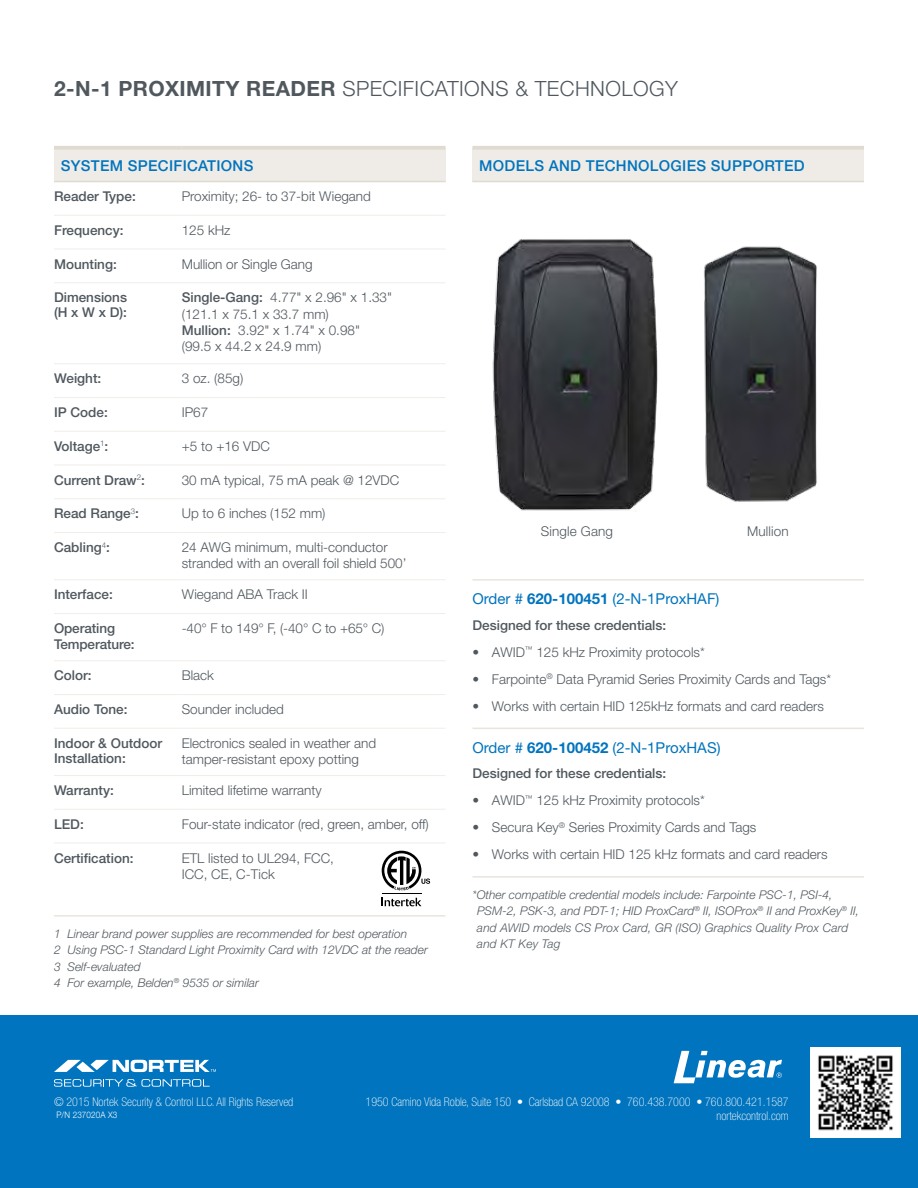
<style>
.page{position:relative;width:918px;height:1188px;background:#fff}
.page>*{position:absolute;margin:0;border:0;box-sizing:border-box;transform-origin:0 0}
.t1{font:300 21px "Helvetica Neue LT Std";letter-spacing:.02em;color:#50585e}
.t2{font:15px "Helvetica Neue LT Std";color:#0074be}
.t3{font:500 15px "Helvetica Neue LT Std";letter-spacing:.02em;color:#0074be}
.t4{font:300 13.5px/16.2px "Helvetica Neue LT Std";color:#50585e}
.t5{font:500 13.5px/15px "Helvetica Neue LT Std";color:#50585e}
.t6{font:italic 300 12px/16.5px "Helvetica Neue LT Std";color:#50585e}
.t7{font:100 condensed 12px "Helvetica Neue LT Std";color:#fff}
.t8{font:300 9px "Helvetica Neue LT Std";letter-spacing:.015em;color:#fff;scale:.9 1}
.s1{font-weight:700}
.s2{font-weight:500}
</style>
<div class="page">
<div style="left:0;top:1016px;width:918px;height:172px;background:#0074be"></div>
<svg style="left:674px;top:1051px;width:108px;height:32px"></svg>
<img style="left:810px;top:1047px;width:90px;height:90px">
<div style="left:54px;top:148px;width:392px;height:34px;background:#efece7"></div>
<hr style="left:54px;top:215px;width:128px;height:1px;background:#f1eeea">
<hr style="left:182px;top:215px;width:264px;height:1px;background:#f1eeea">
<hr style="left:54px;top:249px;width:128px;height:1px;background:#f1eeea">
<hr style="left:182px;top:249px;width:264px;height:1px;background:#f1eeea">
<hr style="left:54px;top:282px;width:128px;height:1px;background:#f1eeea">
<hr style="left:182px;top:282px;width:264px;height:1px;background:#f1eeea">
<hr style="left:54px;top:363px;width:128px;height:1px;background:#f1eeea">
<hr style="left:182px;top:363px;width:264px;height:1px;background:#f1eeea">
<hr style="left:54px;top:397px;width:128px;height:1px;background:#f1eeea">
<hr style="left:182px;top:397px;width:264px;height:1px;background:#f1eeea">
<hr style="left:54px;top:431px;width:128px;height:1px;background:#f1eeea">
<hr style="left:182px;top:431px;width:264px;height:1px;background:#f1eeea">
<hr style="left:54px;top:465px;width:128px;height:1px;background:#f1eeea">
<hr style="left:182px;top:465px;width:264px;height:1px;background:#f1eeea">
<hr style="left:54px;top:498px;width:128px;height:1px;background:#f1eeea">
<hr style="left:182px;top:498px;width:264px;height:1px;background:#f1eeea">
<hr style="left:54px;top:532px;width:128px;height:1px;background:#f1eeea">
<hr style="left:182px;top:532px;width:264px;height:1px;background:#f1eeea">
<hr style="left:54px;top:579px;width:128px;height:1px;background:#f1eeea">
<hr style="left:182px;top:579px;width:264px;height:1px;background:#f1eeea">
<hr style="left:54px;top:613px;width:128px;height:1px;background:#f1eeea">
<hr style="left:182px;top:613px;width:264px;height:1px;background:#f1eeea">
<hr style="left:54px;top:660px;width:128px;height:1px;background:#f1eeea">
<hr style="left:182px;top:660px;width:264px;height:1px;background:#f1eeea">
<hr style="left:54px;top:694px;width:128px;height:1px;background:#f1eeea">
<hr style="left:182px;top:694px;width:264px;height:1px;background:#f1eeea">
<hr style="left:54px;top:728px;width:128px;height:1px;background:#f1eeea">
<hr style="left:182px;top:728px;width:264px;height:1px;background:#f1eeea">
<hr style="left:54px;top:775px;width:128px;height:1px;background:#f1eeea">
<hr style="left:182px;top:775px;width:264px;height:1px;background:#f1eeea">
<hr style="left:54px;top:809px;width:128px;height:1px;background:#f1eeea">
<hr style="left:182px;top:809px;width:264px;height:1px;background:#f1eeea">
<hr style="left:54px;top:843px;width:128px;height:1px;background:#f1eeea">
<hr style="left:182px;top:843px;width:264px;height:1px;background:#f1eeea">
<hr style="left:54px;top:915px;width:128px;height:2px;background:#e9e4de">
<hr style="left:182px;top:915px;width:264px;height:2px;background:#e9e4de">
<hr style="left:54px;top:146px;width:128px;height:4px;background:#e0dbd1">
<hr style="left:182px;top:146px;width:264px;height:4px;background:#e0dbd1">
<hr style="left:54px;top:181px;width:128px;height:1px;background:#e0dbd1">
<hr style="left:182px;top:181px;width:264px;height:1px;background:#e0dbd1">
<div style="left:472px;top:148px;width:392px;height:34px;background:#efece7"></div>
<hr style="left:472px;top:146px;width:392px;height:4px;background:#e0dbd1">
<hr style="left:472px;top:181px;width:392px;height:1px;background:#e0dbd1">
<hr style="left:472px;top:579px;width:392px;height:2px;background:#e9e4de">
<hr style="left:472px;top:728px;width:392px;height:1px;background:#e9e4de">
<hr style="left:472px;top:876px;width:392px;height:2px;background:#e9e4de">
<img style="left:492px;top:239px;width:325px;height:273px">
<svg style="left:382px;top:898px;width:39px;height:8px"></svg>
<hr style="left:382px;top:893px;width:39px;height:1px;background:#000">
<svg style="left:382px;top:851px;width:48px;height:39px"></svg>
<svg style="left:54px;top:1079px;width:156px;height:8px"></svg>
<svg style="left:54px;top:1060px;width:162px;height:12px"></svg>
<h1 class="t1" style="left:54px;top:76px;width:625px"><span class="s1">2-N-1 PROXIMITY READER</span> Specifications &amp; technology</h1>
<p class="t3" style="left:61px;top:157px;width:192px">System Specifications</p>
<p class="t5" style="left:54px;top:189px;width:83px">Reader Type:</p>
<p class="t4" style="left:182px;top:188px;width:191px">Proximity; 26- to 37-bit Wiegand</p>
<p class="t5" style="left:54px;top:222px;width:71px">Frequency:</p>
<p class="t4" style="left:182px;top:222px;width:50px">125 kHz</p>
<p class="t5" style="left:54px;top:256px;width:64px">Mounting:</p>
<p class="t4" style="left:182px;top:255px;width:132px">Mullion or Single Gang</p>
<p class="t5" style="left:54px;top:290px;width:75px">Dimensions (H x W x D):</p>
<p class="t4" style="left:182px;top:289px;width:212px"><span class="s2">Single-Gang:</span> 4.77" x 2.96" x 1.33" (121.1 x 75.1 x 33.7 mm)<br><span class="s2">Mullion:</span> 3.92" x 1.74" x 0.98" (99.5 x 44.2 x 24.9 mm)</p>
<p class="t5" style="left:54px;top:371px;width:49px">Weight:</p>
<p class="t4" style="left:182px;top:370px;width:63px">3 oz. (85g)</p>
<p class="t5" style="left:54px;top:405px;width:55px">IP Code:</p>
<p class="t4" style="left:182px;top:404px;width:28px">IP67</p>
<p class="t5" style="left:54px;top:438px;width:56px">Voltage<sup>1</sup>:</p>
<p class="t4" style="left:182px;top:438px;width:90px">+5 to +16 VDC</p>
<p class="t5" style="left:54px;top:472px;width:92px">Current Draw<sup>2</sup>:</p>
<p class="t4" style="left:182px;top:471px;width:219px">30 mA typical, 75 mA peak @ 12VDC</p>
<p class="t5" style="left:54px;top:506px;width:86px">Read Range<sup>3</sup>:</p>
<p class="t4" style="left:182px;top:505px;width:145px">Up to 6 inches (152 mm)</p>
<p class="t5" style="left:54px;top:540px;width:57px">Cabling<sup>4</sup>:</p>
<p class="t4" style="left:182px;top:539px;width:226px">24 AWG minimum, multi-conductor stranded with an overall foil shield 500’</p>
<p class="t5" style="left:54px;top:587px;width:60px">Interface:</p>
<p class="t4" style="left:182px;top:586px;width:124px">Wiegand ABA Track II</p>
<p class="t5" style="left:54px;top:620px;width:82px;line-height:16.2px">Operating<br>Temperature:</p>
<p class="t4" style="left:182px;top:620px;width:204px">-40° F to 149° F, (-40° C to +65° C)</p>
<p class="t5" style="left:54px;top:668px;width:39px">Color:</p>
<p class="t4" style="left:182px;top:667px;width:34px">Black</p>
<p class="t5" style="left:54px;top:702px;width:75px">Audio Tone:</p>
<p class="t4" style="left:182px;top:701px;width:104px">Sounder included</p>
<p class="t5" style="left:54px;top:735px;width:110px">Indoor &amp; Outdoor<br>Installation:</p>
<p class="t4" style="left:182px;top:735px;width:196px">Electronics sealed in weather and tamper-resistant epoxy potting</p>
<p class="t5" style="left:54px;top:783px;width:61px">Warranty:</p>
<p class="t4" style="left:182px;top:782px;width:142px">Limited lifetime warranty</p>
<p class="t5" style="left:54px;top:816px;width:31px">LED:</p>
<p class="t4" style="left:182px;top:816px;width:249px">Four-state indicator (red, green, amber, off)</p>
<p class="t5" style="left:54px;top:850px;width:81px">Certification:</p>
<p class="t4" style="left:182px;top:849px;width:154px">ETL listed to UL294, FCC,<br>ICC, CE, C-Tick</p>
<p class="t6" style="left:54px;top:925px;width:375px">1 Linear brand power supplies are recommended for best operation<br>2 Using PSC-1 Standard Light Proximity Card with 12VDC at the reader 3 Self-evaluated<br>4 For example, Belden<sup>®</sup> 9535 or similar</p>
<p class="t3" style="left:479px;top:157px;width:327px">Models and Tech nologies Supported</p>
<p class="t4" style="left:541px;top:522px;width:74px">Single Gang</p>
<p class="t4" style="left:747px;top:522px;width:43px">Mullion</p>
<p class="t2" style="left:472px;top:590px;width:249px">Order # <span class="s1">620-100451</span> (2-N-1ProxHAF)</p>
<p class="t5" style="left:472px;top:618px;width:195px">Designed for these credentials:</p>
<p class="t4" style="left:472px;top:644px;width:234px">• AWID<sup>™</sup> 125 kHz Proximity protocols*</p>
<p class="t4" style="left:472px;top:671px;width:360px">• Farpointe<sup>®</sup> Data Pyramid Series Proximity Cards and Tags*</p>
<p class="t4" style="left:472px;top:698px;width:353px">• Works with certain HID 125kHz formats and card readers</p>
<p class="t2" style="left:472px;top:738px;width:250px">Order # <span class="s1">620-100452</span> (2-N-1ProxHAS)</p>
<p class="t5" style="left:472px;top:766px;width:195px">Designed for these credentials:</p>
<p class="t4" style="left:472px;top:792px;width:234px">• AWID<sup>™</sup> 125 kHz Proximity protocols*</p>
<p class="t4" style="left:472px;top:819px;width:285px">• Secura Key<sup>®</sup> Series Proximity Cards and Tags</p>
<p class="t4" style="left:472px;top:846px;width:357px">• Works with certain HID 125 kHz formats and card readers</p>
<p class="t6" style="left:477px;top:886px;width:384px;text-indent:-4px">*Other compatible credential models include: Farpointe PSC-1, PSI-4, PSM-2, PSK-3, and PDT-1; HID ProxCard<sup>®</sup> II, ISOProx<sup>®</sup> II and ProxKey<sup>®</sup> II, and AWID models CS Prox Card, GR (ISO) Graphics Quality Prox Card and KT Key Tag</p>
<p class="t7" style="left:54px;top:1095px;width:241px">© 2015 Nortek Security &amp; Control LLC. All Rights Reserved</p>
<p class="t7" style="left:366px;top:1095px;width:425px">1950 Camino Vida Roble, Suite 150 • Carlsbad CA 92008 • 760.438.7000 • 760.800.421.1587</p>
<p class="t8" style="left:57px;top:1109px;width:69px">P/N 237020A X3</p>
<p class="t7" style="left:717px;top:1109px;width:74px">nortekcontrol.com</p>
</div>
